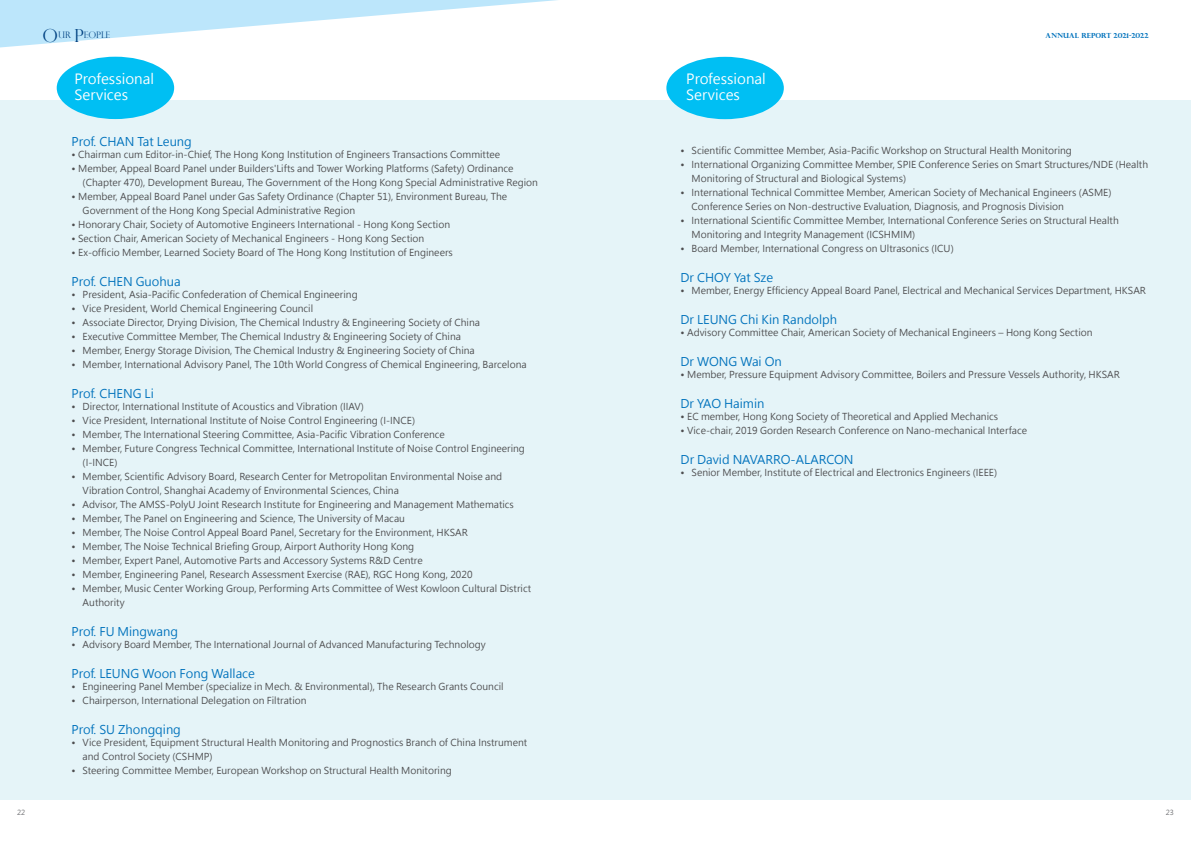
<style>
.page{position:relative;width:1191px;height:842px;background:#fff}
.page>*{position:absolute;margin:0;border:0;box-sizing:border-box;transform-origin:0 0}
.t1{font:14px/16.8px "Microsoft Jheng Hei";color:#fff}
.t2{font:12px "Microsoft Jheng Hei";color:#0072bc}
.t3{font:9.5px/14px "Microsoft Jheng Hei";color:#4d4d4f}
.t4{font:300 9px "Perpetua Titling";color:#004282}
.t5{font:700 7px "Perpetua Titling";color:#0072bc}
.t6{font:7px "Microsoft Jheng Hei";color:#6d6e71}
.s1{font-size:18px}
</style>
<div class="page">
<svg style="left:0;top:0;width:558px;height:48px"></svg>
<div style="left:0;top:100px;width:595px;height:699px;background:#e5f4f8"></div>
<div style="left:57px;top:57px;width:117px;height:62px;background:#00bff3;border-radius:50%"></div>
<div style="left:595px;top:100px;width:596px;height:699px;background:#e5f4f8"></div>
<div style="left:666px;top:57px;width:118px;height:62px;background:#00bff3;border-radius:50%"></div>
<p class="t4" style="left:43px;top:30px;width:69px"><span class="s1">O</span>UR <span class="s1">P</span>EOPLE</p>
<p class="t5" style="left:1045px;top:31px;width:104px">ANNUAL REPORT 2021-2022</p>
<h1 class="t1" style="left:74px;top:70px;width:81px">Professional<br>Services</h1>
<p class="t2" style="left:72px;top:134px;width:122px">Prof. CHAN Tat Leung</p>
<p class="t3" style="left:72px;top:147px;width:430px">• Chairman cum Editor-in-Chief, The Hong Kong Institution of Engineers Transactions Committee</p>
<p class="t3" style="left:83px;top:161px;width:457px;text-indent:-11px">• Member, Appeal Board Panel under Builders'Lifts and Tower Working Platforms (Safety) Ordinance (Chapter 470), Development Bureau, The Government of the Hong Kong Special Administrative Region</p>
<p class="t3" style="left:83px;top:189px;width:426px;text-indent:-11px">• Member, Appeal Board Panel under Gas Safety Ordinance (Chapter 51), Environment Bureau, The<br>Government of the Hong Kong Special Administrative Region</p>
<p class="t3" style="left:72px;top:217px;width:380px">• Honorary Chair, Society of Automotive Engineers International - Hong Kong Section</p>
<p class="t3" style="left:72px;top:231px;width:354px">• Section Chair, American Society of Mechanical Engineers - Hong Kong Section</p>
<p class="t3" style="left:72px;top:245px;width:383px">• Ex-officio Member, Learned Society Board of The Hong Kong Institution of Engineers</p>
<p class="t2" style="left:72px;top:274px;width:111px">Prof. CHEN Guohua</p>
<p class="t3" style="left:72px;top:287px;width:287px">• President, Asia-Pacific Confederation of Chemical Engineering</p>
<p class="t3" style="left:72px;top:301px;width:243px">• Vice President, World Chemical Engineering Council</p>
<p class="t3" style="left:72px;top:315px;width:410px">• Associate Director, Drying Division, The Chemical Industry &amp; Engineering Society of China</p>
<p class="t3" style="left:72px;top:329px;width:391px">• Executive Committee Member, The Chemical Industry &amp; Engineering Society of China</p>
<p class="t3" style="left:72px;top:343px;width:405px">• Member, Energy Storage Division, The Chemical Industry &amp; Engineering Society of China</p>
<p class="t3" style="left:72px;top:357px;width:456px">• Member, International Advisory Panel, The 10th World Congress of Chemical Engineering, Barcelona</p>
<p class="t2" style="left:72px;top:386px;width:84px">Prof. CHENG Li</p>
<p class="t3" style="left:72px;top:399px;width:294px">• Director, International Institute of Acoustics and Vibration (IIAV)</p>
<p class="t3" style="left:72px;top:413px;width:345px">• Vice President, International Institute of Noise Control Engineering (I-INCE)</p>
<p class="t3" style="left:72px;top:427px;width:375px">• Member, The International Steering Committee, Asia-Pacific Vibration Conference</p>
<p class="t3" style="left:83px;top:441px;width:444px;text-indent:-11px">• Member, Future Congress Technical Committee, International Institute of Noise Control Engineering (I-INCE)</p>
<p class="t3" style="left:83px;top:469px;width:421px;text-indent:-11px">• Member, Scientific Advisory Board, Research Center for Metropolitan Environmental Noise and<br>Vibration Control, Shanghai Academy of Environmental Sciences, China</p>
<p class="t3" style="left:72px;top:497px;width:444px">• Advisor, The AMSS-PolyU Joint Research Institute for Engineering and Management Mathematics</p>
<p class="t3" style="left:72px;top:511px;width:335px">• Member, The Panel on Engineering and Science, The University of Macau</p>
<p class="t3" style="left:72px;top:525px;width:398px">• Member, The Noise Control Appeal Board Panel, Secretary for the Environment, HKSAR</p>
<p class="t3" style="left:72px;top:539px;width:344px">• Member, The Noise Technical Briefing Group, Airport Authority Hong Kong</p>
<p class="t3" style="left:72px;top:553px;width:352px">• Member, Expert Panel, Automotive Parts and Accessory Systems R&amp;D Centre</p>
<p class="t3" style="left:72px;top:567px;width:402px">• Member, Engineering Panel, Research Assessment Exercise (RAE), RGC Hong Kong, 2020</p>
<p class="t3" style="left:83px;top:581px;width:450px;text-indent:-11px">• Member, Music Center Working Group, Performing Arts Committee of West Kowloon Cultural District<br>Authority</p>
<p class="t2" style="left:72px;top:624px;width:108px">Prof. FU Mingwang</p>
<p class="t3" style="left:72px;top:637px;width:415px">• Advisory Board Member, The International Journal of Advanced Manufacturing Technology</p>
<p class="t2" style="left:72px;top:666px;width:185px">Prof. LEUNG Woon Fong Wallace</p>
<p class="t3" style="left:72px;top:679px;width:433px">• Engineering Panel Member (specialize in Mech. &amp; Environmental), The Research Grants Council</p>
<p class="t3" style="left:72px;top:693px;width:236px">• Chairperson, International Delegation on Filtration</p>
<p class="t2" style="left:72px;top:722px;width:111px">Prof. SU Zhongqing</p>
<p class="t3" style="left:83px;top:735px;width:446px;text-indent:-11px">• Vice President, Equipment Structural Health Monitoring and Prognostics Branch of China Instrument and Control Society (CSHMP)</p>
<p class="t3" style="left:72px;top:763px;width:382px">• Steering Committee Member, European Workshop on Structural Health Monitoring</p>
<h1 class="t1" style="left:686px;top:70px;width:81px">Professional<br>Services</h1>
<p class="t3" style="left:680px;top:143px;width:393px">• Scientific Committee Member, Asia-Pacific Workshop on Structural Health Monitoring</p>
<p class="t3" style="left:691px;top:157px;width:458px;text-indent:-11px">• International Organizing Committee Member, SPIE Conference Series on Smart Structures/NDE (Health<br>Monitoring of Structural and Biological Systems)</p>
<p class="t3" style="left:691px;top:185px;width:421px;text-indent:-11px">• International Technical Committee Member, American Society of Mechanical Engineers (ASME)<br>Conference Series on Non-destructive Evaluation, Diagnosis, and Prognosis Division</p>
<p class="t3" style="left:691px;top:213px;width:428px;text-indent:-11px">• International Scientific Committee Member, International Conference Series on Structural Health<br>Monitoring and Integrity Management (ICSHMIM)</p>
<p class="t3" style="left:680px;top:241px;width:275px">• Board Member, International Congress on Ultrasonics (ICU)</p>
<p class="t2" style="left:680px;top:270px;width:94px">Dr CHOY Yat Sze</p>
<p class="t3" style="left:680px;top:283px;width:467px">• Member, Energy Efficiency Appeal Board Panel, Electrical and Mechanical Services Department, HKSAR</p>
<p class="t2" style="left:680px;top:312px;width:158px">Dr LEUNG Chi Kin Randolph</p>
<p class="t3" style="left:680px;top:325px;width:413px">• Advisory Committee Chair, American Society of Mechanical Engineers – Hong Kong Section</p>
<p class="t2" style="left:680px;top:354px;width:103px">Dr WONG Wai On</p>
<p class="t3" style="left:680px;top:367px;width:441px">• Member, Pressure Equipment Advisory Committee, Boilers and Pressure Vessels Authority, HKSAR</p>
<p class="t2" style="left:680px;top:396px;width:85px">Dr YAO Haimin</p>
<p class="t3" style="left:680px;top:409px;width:319px">• EC member, Hong Kong Society of Theoretical and Applied Mechanics</p>
<p class="t3" style="left:680px;top:423px;width:348px">• Vice-chair, 2019 Gorden Research Conference on Nano-mechanical Interface</p>
<p class="t2" style="left:680px;top:452px;width:174px">Dr David NAVARRO-ALARCON</p>
<p class="t3" style="left:680px;top:465px;width:318px">• Senior Member, Institute of Electrical and Electronics Engineers (IEEE)</p>
<p class="t6" style="left:17px;top:808px;width:10px">22</p>
<p class="t6" style="left:1165px;top:808px;width:10px">23</p>
</div>
